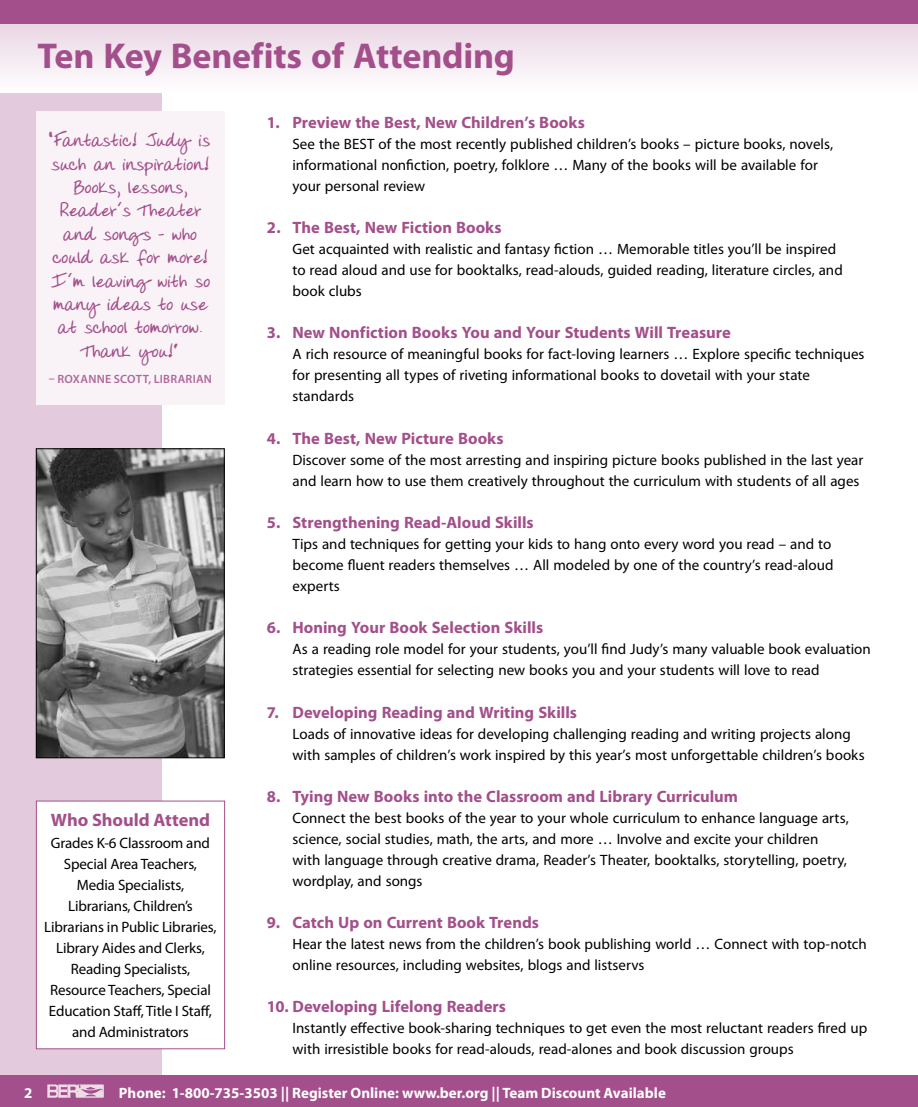
<style>
.page{position:relative;width:918px;height:1107px;background:#fff}
.page>*{position:absolute;margin:0;border:0;box-sizing:border-box;transform-origin:0 0}
.t1{font:700 36px "Myriad Pro";letter-spacing:-.005em;color:#a34f8b}
.t2{font:700 19.5px/23.4px "Donnys Hand";letter-spacing:.005em;color:#a34f8b;text-align:center}
.t3{font:700 18px "Myriad Pro";letter-spacing:-.005em;color:#a34f8b}
.t4{font:700 16.5px "Myriad Pro";color:#a34f8b}
.t5{font:15px/21px "Myriad Pro";color:#000}
.t6{font:700 15px "Myriad Pro";color:#fff}
.t7{font:600 12px "Myriad Pro";letter-spacing:.02em;color:#b0689b}
</style>
<div class="page">
<div style="left:0;top:0;width:162px;height:1107px;background:#e3cadc"></div>
<div style="left:0;top:1076px;width:918px;height:31px;background:#a34f8b"></div>
<svg style="left:47px;top:1084px;width:57px;height:14px"></svg>
<svg style="left:0;top:24px;width:918px;height:68px"></svg>
<div style="left:0;top:0;width:918px;height:24px;background:#a34f8b"></div>
<div style="left:36px;top:801px;width:189px;height:248px;background:#fff"></div>
<div style="left:36px;top:801px;width:189px;height:248px;border:1px solid #a34f8b"></div>
<div style="left:36px;top:111px;width:189px;height:294px;background:#f9f3f7"></div>
<img style="left:38px;top:450px;width:185px;height:306px">
<div style="left:36px;top:448px;width:189px;height:310px;border:1px solid #000"></div>
<h1 class="t1" style="left:38px;top:32px;width:479px">Ten Key Benefits of Attending</h1>
<h2 class="t2" style="left:50px;top:130px;width:162px">“Fantastic! Judy is such an inspiration!<br>Books, lessons,<br>Reader’s Theater and songs – who could ask for more!<br>I’m leaving with so many ideas to use at school tomorrow.<br>Thank you!”</h2>
<p class="t7" style="left:49px;top:372px;width:165px">– ROXANNE SCOTT, LIBRARIAN</p>
<p class="t3" style="left:51px;top:808px;width:161px">Who Should Attend</p>
<p class="t5" style="left:44px;top:833px;width:174px;text-align:center">Grades K‑6 Classroom and<br>Special Area Teachers,<br>Media Specialists,<br>Librarians, Children’s<br>Librarians in Public Libraries,<br>Library Aides and Clerks,<br>Reading Specialists,<br>Resource Teachers, Special<br>Education Staff, Title I Staff, and Administrators</p>
<p class="t4" style="left:267px;top:111px;width:319px">1. Preview the Best, New Children’s Books</p>
<p class="t5" style="left:292px;top:133px;width:542px">See the BEST of the most recently published children’s books – picture books, novels, informational nonfiction, poetry, folklore … Many of the books will be available for your personal review</p>
<p class="t4" style="left:267px;top:217px;width:236px">2. The Best, New Fiction Books</p>
<p class="t5" style="left:292px;top:238px;width:552px">Get acquainted with realistic and fantasy fiction … Memorable titles you’ll be inspired to read aloud and use for booktalks, read‑alouds, guided reading, literature circles, and book clubs</p>
<p class="t4" style="left:267px;top:322px;width:465px">3. New Nonfiction Books You and Your Students Will Treasure</p>
<p class="t5" style="left:292px;top:344px;width:574px">A rich resource of meaningful books for fact‑loving learners … Explore specific techniques for presenting all types of riveting informational books to dovetail with your state standards</p>
<p class="t4" style="left:267px;top:427px;width:238px">4. The Best, New Picture Books</p>
<p class="t5" style="left:292px;top:449px;width:572px">Discover some of the most arresting and inspiring picture books published in the last year and learn how to use them creatively throughout the curriculum with students of all ages</p>
<p class="t4" style="left:267px;top:512px;width:268px">5. Strengthening Read‑Aloud Skills</p>
<p class="t5" style="left:292px;top:533px;width:543px">Tips and techniques for getting your kids to hang onto every word you read – and to become fluent readers themselves … All modeled by one of the country’s read‑aloud experts</p>
<p class="t4" style="left:267px;top:617px;width:278px">6. Honing Your Book Selection Skills</p>
<p class="t5" style="left:292px;top:639px;width:580px">As a reading role model for your students, you’ll find Judy’s many valuable book evaluation strategies essential for selecting new books you and your students will love to read</p>
<p class="t4" style="left:267px;top:701px;width:312px">7. Developing Reading and Writing Skills</p>
<p class="t5" style="left:292px;top:723px;width:574px">Loads of innovative ideas for developing challenging reading and writing projects along with samples of children’s work inspired by this year’s most unforgettable children’s books</p>
<p class="t4" style="left:267px;top:786px;width:473px">8. Tying New Books into the Classroom and Library Curriculum</p>
<p class="t5" style="left:292px;top:807px;width:558px">Connect the best books of the year to your whole curriculum to enhance language arts, science, social studies, math, the arts, and more … Involve and excite your children with language through creative drama, Reader’s Theater, booktalks, storytelling, poetry, wordplay, and songs</p>
<p class="t4" style="left:267px;top:912px;width:274px">9. Catch Up on Current Book Trends</p>
<p class="t5" style="left:292px;top:933px;width:576px">Hear the latest news from the children’s book publishing world … Connect with top‑notch online resources, including websites, blogs and listservs</p>
<p class="t4" style="left:267px;top:996px;width:241px">10. Developing Lifelong Readers</p>
<p class="t5" style="left:292px;top:1018px;width:576px">Instantly effective book‑sharing techniques to get even the most reluctant readers fired up with irresistible books for read‑alouds, read‑alones and book discussion groups</p>
<p class="t6" style="left:24px;top:1083px;width:10px">2</p>
<p class="t6" style="left:119px;top:1083px;width:549px">Phone: 1-800-735-3503 || Register Online: www.ber.org || Team Discount Available</p>
</div>
